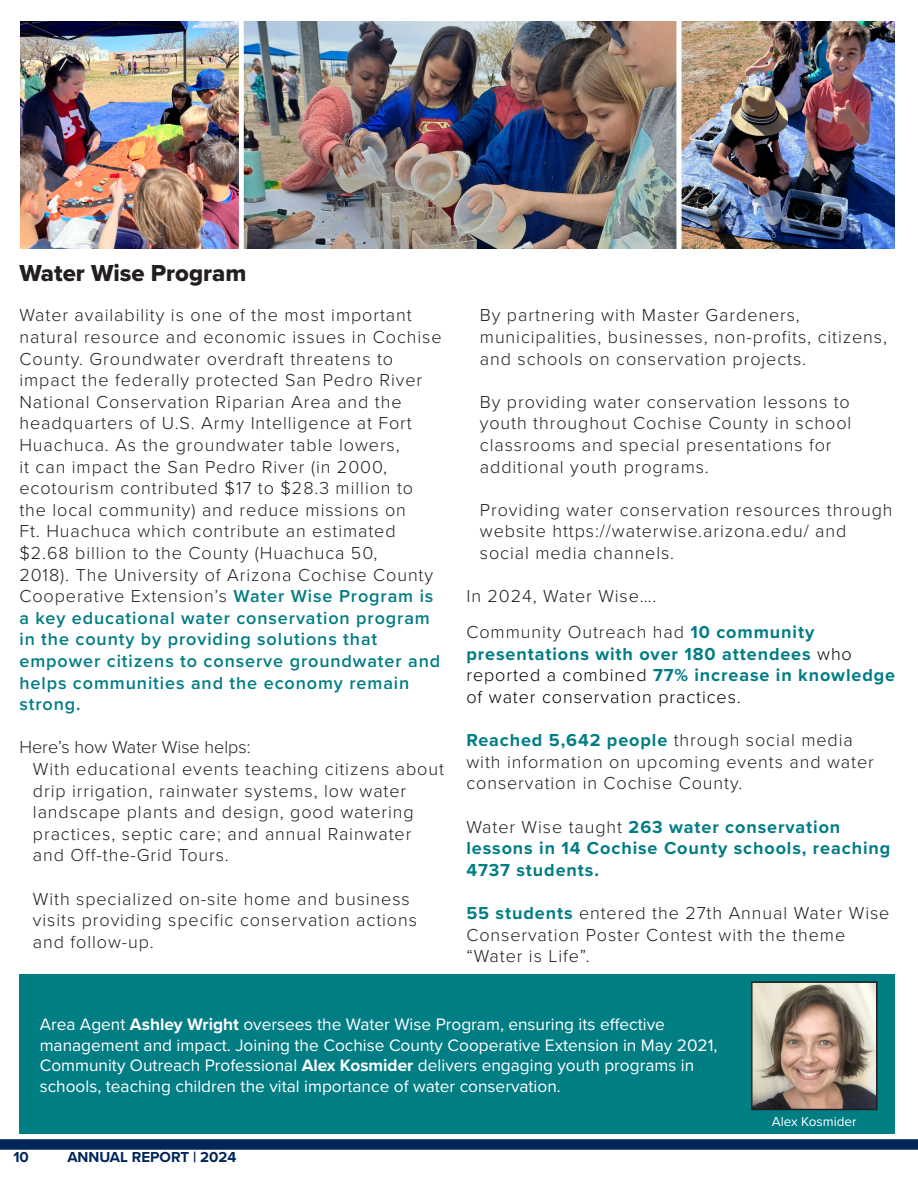
<style>
.page{position:relative;width:918px;height:1188px;background:#fff}
.page>*{position:absolute;margin:0;border:0;box-sizing:border-box;transform-origin:0 0}
.t1{font:24px "Proxima Nova Extrabld";color:#231f20}
.t2{font:300 18px/21.6px "Proxima Nova";letter-spacing:.05em;color:#231f20}
.t3{font:700 18px/21.6px "Proxima Nova";letter-spacing:.05em;color:#017d84}
.t4{font:300 18px "Proxima Nova";color:#231f20}
.t5{font:17.25px/20.7px "Proxima Nova";color:#fff}
.t6{font:700 15px "Proxima Nova";color:#00255b}
.t7{font:13.5px "Proxima Nova";color:#fff}
.s1{font-weight:600;color:#017d84}
.s2{font-weight:300;color:#231f20}
.s3{font-weight:300;color:#000}
.s4{font-weight:700;color:#017d84}
.s5{font-weight:700}
</style>
<div class="page">
<div style="left:0;top:1139px;width:918px;height:11px;background:#00255b"></div>
<div style="left:19px;top:974px;width:876px;height:160px;background:#017d84"></div>
<img style="left:754px;top:984px;width:121px;height:123px">
<div style="left:751px;top:981px;width:127px;height:129px;border:2px solid #231f20"></div>
<img style="left:20px;top:22px;width:875px;height:226px">
<p class="t1" style="left:19px;top:255px;width:229px">Water Wise Program</p>
<p class="t2" style="left:19px;top:304px;width:424px">Water availability is one of the most important natural resource and economic issues in Cochise County. Groundwater overdraft threatens to impact the federally protected San Pedro River National Conservation Riparian Area and the headquarters of U.S. Army Intelligence at Fort Huachuca. As the groundwater table lowers,<br>it can impact the San Pedro River (in 2000, ecotourism contributed $17 to $28.3 million to the local community) and reduce missions on<br>Ft. Huachuca which contribute an estimated $2.68 billion to the County (Huachuca 50,<br>2018). The University of Arizona Cochise County Cooperative Extension’s <span class="s1">Water Wise Program is a key educational water conservation program in the county by providing solutions that empower citizens to conserve groundwater and helps communities and the economy remain strong.</span></p>
<p class="t4" style="left:19px;top:734px;width:233px">Here’s how Water Wise helps:</p>
<p class="t2" style="left:33px;top:757px;width:413px">With educational events teaching citizens about drip irrigation, rainwater systems, low water landscape plants and design, good watering practices, septic care; and annual Rainwater and Off-the-Grid Tours.</p>
<p class="t2" style="left:33px;top:887px;width:386px">With specialized on-site home and business visits providing specific conservation actions and follow-up.</p>
<p class="t2" style="left:480px;top:304px;width:409px">By partnering with Master Gardeners, municipalities, businesses, non-profits, citizens, and schools on conservation projects.</p>
<p class="t2" style="left:480px;top:390px;width:373px">By providing water conservation lessons to youth throughout Cochise County in school classrooms and special presentations for additional youth programs.</p>
<p class="t2" style="left:480px;top:498px;width:414px">Providing water conservation resources through website https://waterwise.arizona.edu/ and social media channels.</p>
<p class="t2" style="left:466px;top:584px;width:191px">In 2024, Water Wise….</p>
<p class="t3" style="left:466px;top:621px;width:430px"><span class="s2">Community Outreach had</span> 10 community presentations with over 180 attendees <span class="s3">who reported a combined</span> 77% increase in knowledge <span class="s3">of water conservation practices.</span></p>
<p class="t2" style="left:466px;top:728px;width:409px"><span class="s4">Reached 5,642 people</span> through social media with information on upcoming events and water conservation in Cochise County.</p>
<p class="t3" style="left:466px;top:815px;width:425px"><span class="s2">Water Wise taught</span> 263 water conservation lessons in 14 Cochise County schools, reaching<br>4737 students.</p>
<p class="t2" style="left:466px;top:901px;width:425px"><span class="s4">55 students</span> entered the 27th Annual Water Wise<br>Conservation Poster Contest with the theme “Water is Life”.</p>
<p class="t5" style="left:40px;top:1013px;width:679px">Area Agent <span class="s5">Ashley Wright</span> oversees the Water Wise Program, ensuring its effective management and impact. Joining the Cochise County Cooperative Extension in May 2021, Community Outreach Professional <span class="s5">Alex Kosmider</span> delivers engaging youth programs in schools, teaching children the vital importance of water conservation.</p>
<p class="t6" style="left:14px;top:1146px;width:17px">10</p>
<p class="t6" style="left:67px;top:1146px;width:171px">ANNUAL REPORT | 2024</p>
<p class="t7" style="left:772px;top:1111px;width:86px">Alex Kosmider</p>
</div>
